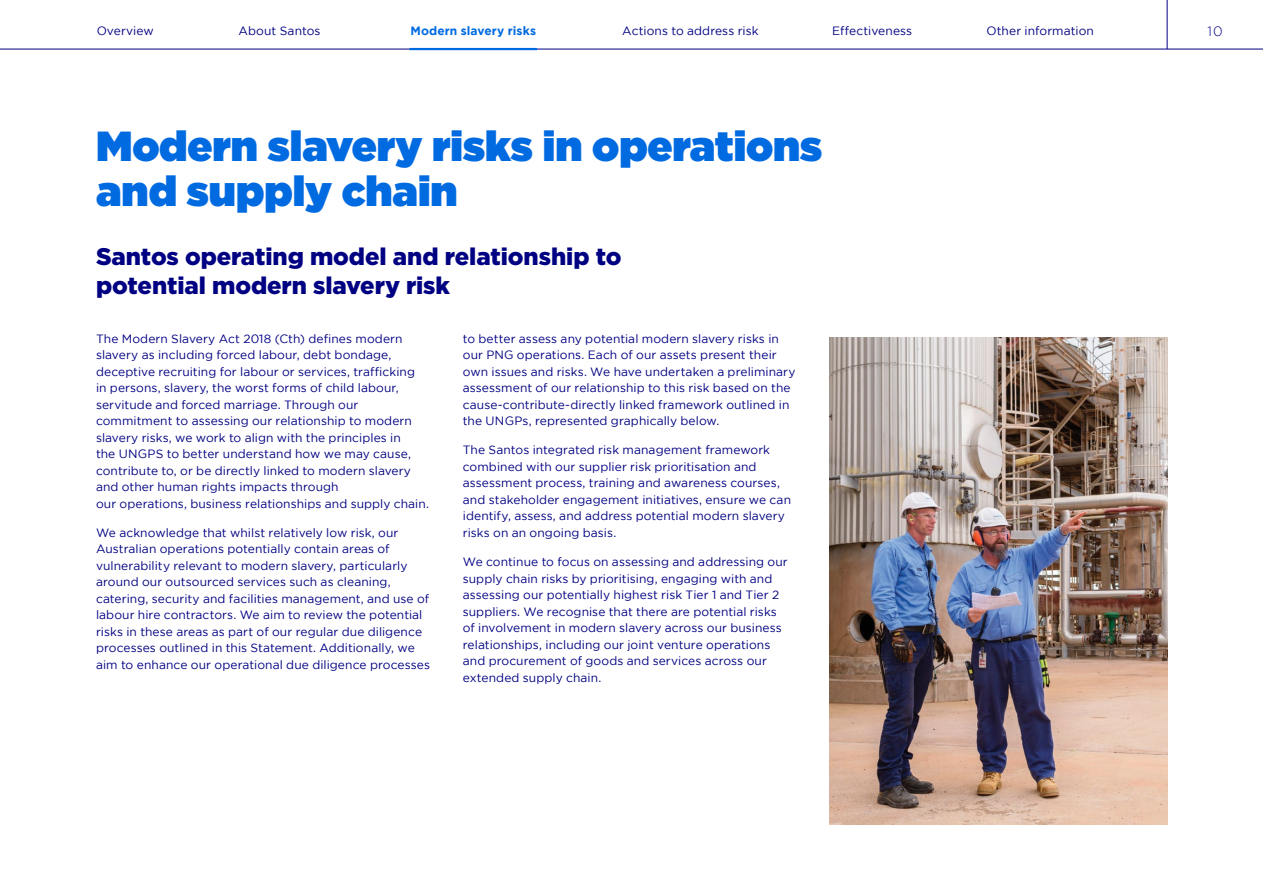
<style>
.page{position:relative;width:1263px;height:893px;background:#fff}
.page>*{position:absolute;margin:0;border:0;box-sizing:border-box;transform-origin:0 0}
.t1{font:900 42px/45px "Gotham";color:#006ae1}
.t2{font:900 24px/28.5px "Gotham";letter-spacing:-.005em;color:#000082}
.t3{font:300 13.5px "Gotham";color:#000082}
.t4{font:12px/16.5px "Gotham";letter-spacing:.005em;color:#000082}
.t5{font:700 12px "Gotham";letter-spacing:.01em;color:#006ae1}
</style>
<div class="page">
<img style="left:830px;top:338px;width:337px;height:487px">
<hr style="left:1167px;top:0;width:1px;height:49px;background:#000082">
<hr style="left:0;top:49px;width:1263px;height:1px;background:#000082">
<hr style="left:409px;top:48px;width:128px;height:2px;background:#006ae1">
<p class="t4" style="left:97px;top:22px;width:59px">Overview</p>
<p class="t4" style="left:239px;top:22px;width:83px">About Santos</p>
<p class="t5" style="left:410px;top:24px;width:127px">Modern slavery risks</p>
<p class="t4" style="left:622px;top:22px;width:138px">Actions to address risk</p>
<p class="t4" style="left:832px;top:22px;width:82px">Effectiveness</p>
<p class="t4" style="left:986px;top:22px;width:109px">Other information</p>
<p class="t3" style="left:1207px;top:24px;width:17px">10</p>
<h1 class="t1" style="left:96px;top:123px;width:728px">Modern slavery risks in operations and supply chain</h1>
<h2 class="t2" style="left:96px;top:242px;width:527px">Santos operating model and relationship to potential modern slavery risk</h2>
<p class="t4" style="left:96px;top:330px;width:335px">The Modern Slavery Act 2018 (Cth) defines modern slavery as including forced labour, debt bondage, deceptive recruiting for labour or services, trafficking<br>in persons, slavery, the worst forms of child labour, servitude and forced marriage. Through our commitment to assessing our relationship to modern slavery risks, we work to align with the principles in<br>the UNGPS to better understand how we may cause, contribute to, or be directly linked to modern slavery and other human rights impacts through<br>our operations, business relationships and supply chain.</p>
<p class="t4" style="left:96px;top:524px;width:335px">We acknowledge that whilst relatively low risk, our Australian operations potentially contain areas of vulnerability relevant to modern slavery, particularly around our outsourced services such as cleaning, catering, security and facilities management, and use of labour hire contractors. We aim to review the potential risks in these areas as part of our regular due diligence processes outlined in this Statement. Additionally, we aim to enhance our operational due diligence processes</p>
<p class="t4" style="left:463px;top:330px;width:334px">to better assess any potential modern slavery risks in our PNG operations. Each of our assets present their own issues and risks. We have undertaken a preliminary assessment of our relationship to this risk based on the cause-contribute-directly linked framework outlined in the UNGPs, represented graphically below.</p>
<p class="t4" style="left:463px;top:442px;width:330px">The Santos integrated risk management framework combined with our supplier risk prioritisation and assessment process, training and awareness courses, and stakeholder engagement initiatives, ensure we can identify, assess, and address potential modern slavery risks on an ongoing basis.</p>
<p class="t4" style="left:463px;top:553px;width:326px">We continue to focus on assessing and addressing our supply chain risks by prioritising, engaging with and assessing our potentially highest risk Tier 1 and Tier 2 suppliers. We recognise that there are potential risks of involvement in modern slavery across our business relationships, including our joint venture operations and procurement of goods and services across our extended supply chain.</p>
</div>
